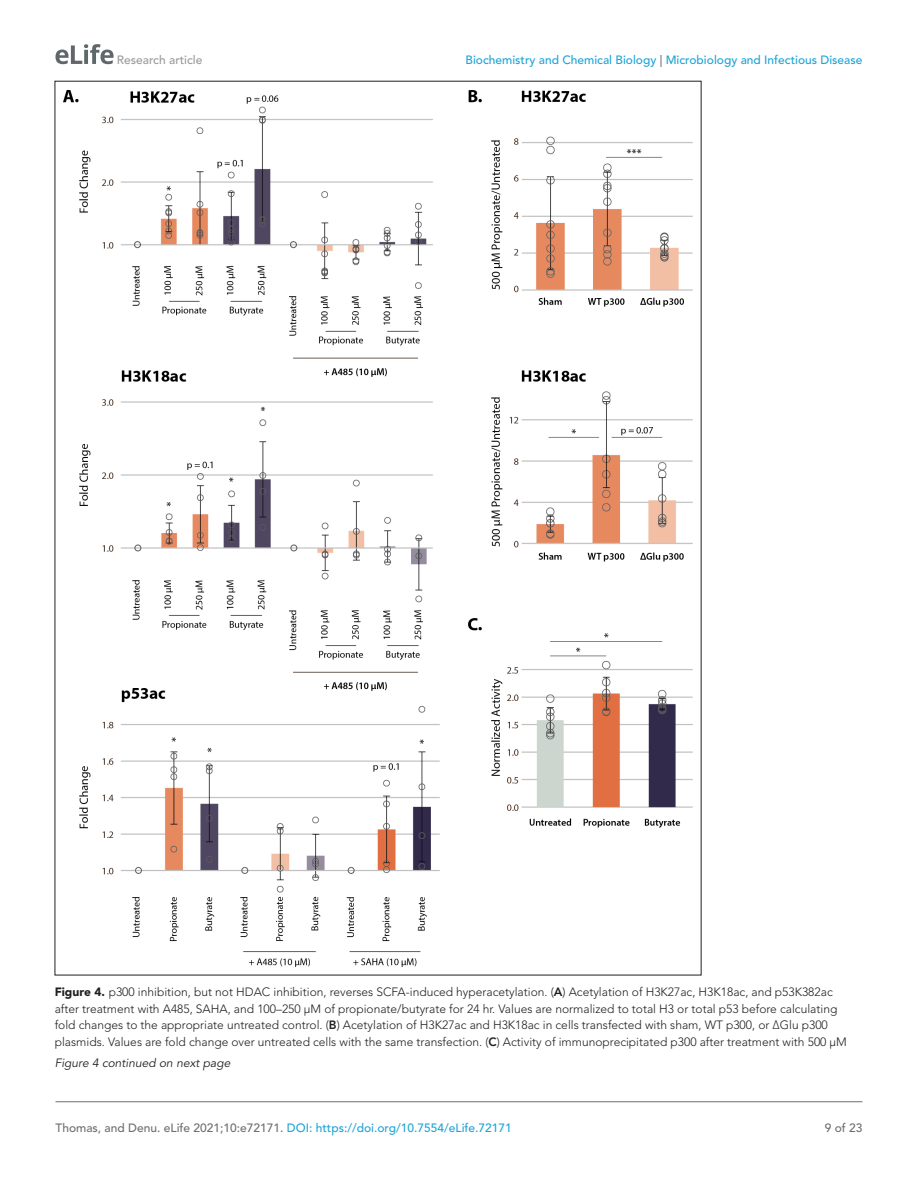
<style>
.page{position:relative;width:918px;height:1188px;background:#fff}
.page>*{position:absolute;margin:0;border:0;box-sizing:border-box;transform-origin:0 0}
.t1{font:300 12px/16.5px "Avenir LT Std";color:#231f20}
.t2{font:500 12px "Avenir LT Std";color:#1ea4d7}
.t3{font:italic 12px "Avenir LT Std";color:#231f20}
.t4{font:500 12px "Avenir LT Std";color:#9a9a9a}
.t5{font:500 12px "Avenir LT Std";color:#6e6e70}
.s1{color:#6e6e70}
.s2{font-weight:900}
.s3{font-weight:800}
</style>
<div class="page">
<svg style="left:55px;top:44px;width:59px;height:20px"></svg>
<hr style="left:56px;top:1101px;width:806px;height:1px;background:#6e6e70">
<img style="left:64px;top:90px;width:628px;height:876px">
<p class="t4" style="left:117px;top:53px;width:87px">Research article</p>
<p class="t2" style="left:465px;top:53px;width:398px">Biochemistry and Chemical Biology <span class="s1">|</span> Microbiology and Infectious Disease</p>
<p class="t1" style="left:55px;top:984px;width:794px"><span class="s2">Figure 4.</span> p300 inhibition, but not HDAC inhibition, reverses SCFA-induced hyperacetylation. (<span class="s3">A</span>) Acetylation of H3K27ac, H3K18ac, and p53K382ac after treatment with A485, SAHA, and 100–250 µM of propionate/butyrate for 24 hr. Values are normalized to total H3 or total p53 before calculating fold changes to the appropriate untreated control. (<span class="s3">B</span>) Acetylation of H3K27ac and H3K18ac in cells transfected with sham, WT p300, or ΔGlu p300 plasmids. Values are fold change over untreated cells with the same transfection. (<span class="s3">C</span>) Activity of immunoprecipitated p300 after treatment with 500 µM</p>
<p class="t3" style="left:55px;top:1056px;width:177px">Figure 4 continued on next page</p>
<p class="t2" style="left:56px;top:1121px;width:458px"><span class="s1">Thomas, and Denu. eLife 2021;10:e72171.</span> DOI: https://doi.org/10.7554/eLife.72171</p>
<p class="t5" style="left:825px;top:1121px;width:39px">9 of 23</p>
</div>
